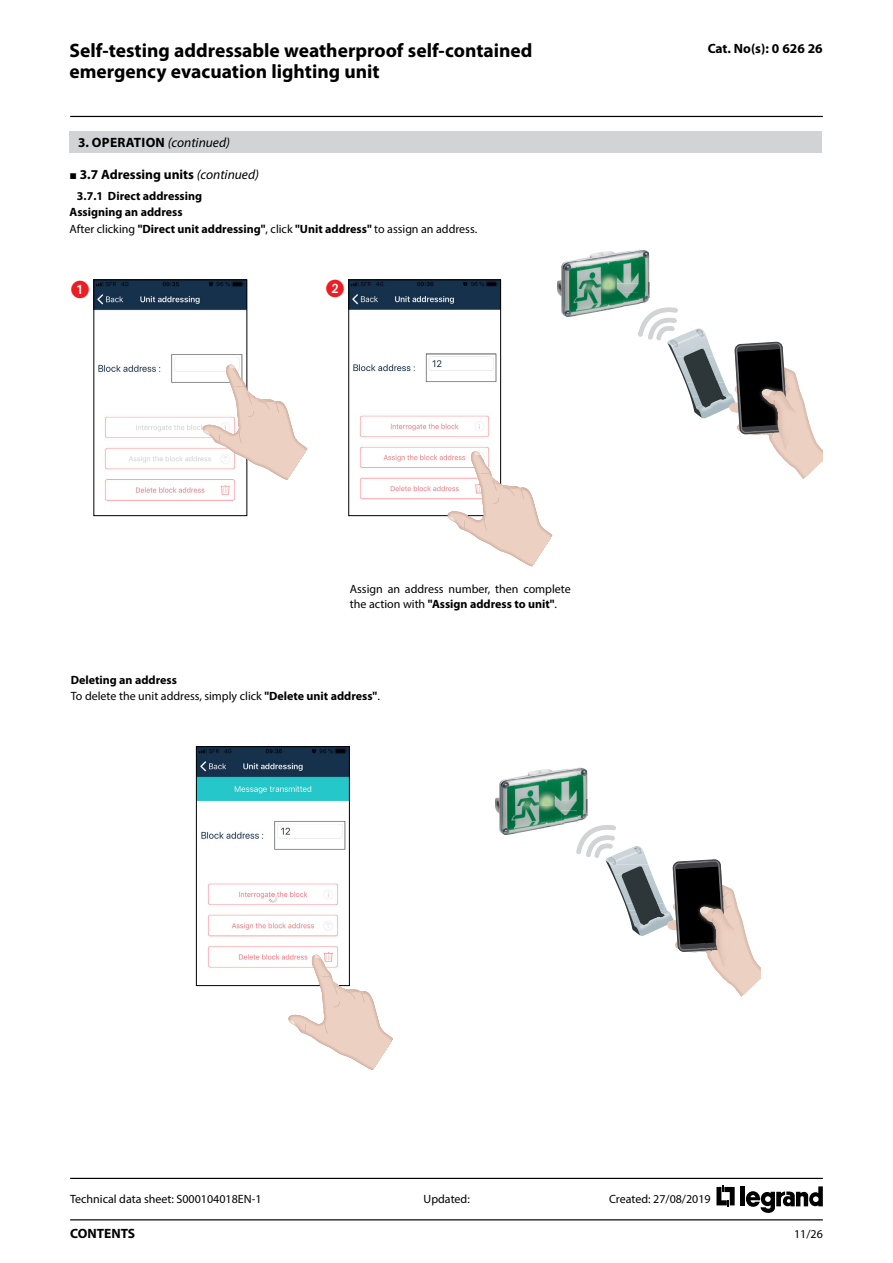
<style>
.page{position:relative;width:893px;height:1263px;background:#fff}
.page>*{position:absolute;margin:0;border:0;box-sizing:border-box;transform-origin:0 0}
.t1{font:700 19.5px/21px "Myriad Pro";color:#000}
.t2{font:18px "European Pi One";color:#ed1d24}
.t3{font:700 13.5px "Myriad Pro";color:#000}
.t4{font:700 13.5px "Myriad Pro";letter-spacing:.02em;color:#000}
.t5{font:700 12px/16.5px "Myriad Pro";color:#000}
.t6{font:12px/14.4px "Myriad Pro";color:#000}
.s1{font-weight:400;font-style:italic}
.s2{font-weight:400}
.s3{font-weight:700}
</style>
<div class="page">
<hr style="left:70px;top:1219px;width:753px;height:1px;background:#000">
<hr style="left:70px;top:1178px;width:753px;height:1px;background:#000">
<hr style="left:70px;top:116px;width:753px;height:1px;background:#000">
<svg style="left:716px;top:1185px;width:19px;height:22px"></svg>
<hr style="left:741px;top:1186px;width:4px;height:20px;background:#000">
<svg style="left:746px;top:1186px;width:77px;height:27px"></svg>
<div style="left:70px;top:131px;width:752px;height:22px;background:#d1d3d4"></div>
<img style="left:96px;top:282px;width:149px;height:219px">
<div style="left:94px;top:280px;width:153px;height:236px;border:1px solid #000"></div>
<img style="left:350px;top:282px;width:149px;height:218px">
<div style="left:348px;top:280px;width:153px;height:236px;border:1px solid #000"></div>
<svg style="left:203px;top:364px;width:104px;height:116px"></svg>
<img style="left:202px;top:364px;width:34px;height:71px">
<svg style="left:455px;top:451px;width:97px;height:115px"></svg>
<img style="left:447px;top:451px;width:33px;height:71px">
<img style="left:198px;top:748px;width:150px;height:220px">
<div style="left:196px;top:746px;width:154px;height:240px;border:1px solid #000"></div>
<svg style="left:294px;top:954px;width:99px;height:116px"></svg>
<img style="left:288px;top:954px;width:33px;height:71px">
<img style="left:495px;top:798px;width:1px;height:12px">
<img style="left:587px;top:771px;width:1px;height:29px">
<img style="left:496px;top:778px;width:18px;height:56px">
<img style="left:515px;top:776px;width:37px;height:58px">
<img style="left:514px;top:779px;width:1px;height:55px">
<img style="left:577px;top:767px;width:10px;height:33px">
<svg style="left:576px;top:800px;width:184px;height:197px"></svg>
<img style="left:525px;top:769px;width:21px;height:7px">
<img style="left:546px;top:768px;width:31px;height:33px">
<img style="left:555px;top:801px;width:22px;height:25px">
<img style="left:561px;top:810px;width:16px;height:24px">
<img style="left:552px;top:779px;width:3px;height:48px">
<img style="left:699px;top:892px;width:36px;height:75px">
<img style="left:557px;top:281px;width:1px;height:12px">
<img style="left:649px;top:254px;width:1px;height:28px">
<img style="left:558px;top:260px;width:18px;height:57px">
<img style="left:577px;top:259px;width:37px;height:57px">
<img style="left:576px;top:262px;width:1px;height:54px">
<img style="left:639px;top:250px;width:10px;height:32px">
<svg style="left:638px;top:282px;width:184px;height:197px"></svg>
<img style="left:580px;top:251px;width:28px;height:8px">
<img style="left:608px;top:250px;width:31px;height:33px">
<img style="left:617px;top:283px;width:22px;height:25px">
<img style="left:623px;top:293px;width:16px;height:24px">
<img style="left:614px;top:262px;width:3px;height:47px">
<img style="left:761px;top:374px;width:36px;height:76px">
<h1 class="t1" style="left:70px;top:40px;width:464px">Self-testing addressable weatherproof self-contained emergency evacuation lighting unit</h1>
<p class="t3" style="left:708px;top:39px;width:117px">Cat. No(s): 0 626 26</p>
<p class="t4" style="left:78px;top:134px;width:153px">3. OPERATION <span class="s1">(continued)</span></p>
<p class="t3" style="left:80px;top:165px;width:181px">3.7 Adressing units <span class="s1">(continued)</span></p>
<p class="t5" style="left:70px;top:187px;width:409px;text-indent:7px">3.7.1 Direct addressing<br>Assigning an address<br><span class="s2">After clicking</span> "Direct unit addressing"<span class="s2">, click</span> "Unit address" <span class="s2">to assign an address.</span></p>
<h2 class="t2" style="left:71px;top:279px;width:19px">1</h2>
<h2 class="t2" style="left:326px;top:279px;width:19px">2</h2>
<p class="t6" style="left:350px;top:582px;width:222px">Assign an address number, then complete the action with <span class="s3">"Assign address to unit"</span>.</p>
<p class="t5" style="left:71px;top:671px;width:311px">Deleting an address<br><span class="s2">To delete the unit address, simply click</span> "Delete unit address"<span class="s2">.</span></p>
<p class="t6" style="left:70px;top:1192px;width:193px">Technical data sheet: S000104018EN-1</p>
<p class="t6" style="left:424px;top:1192px;width:48px">Updated:</p>
<p class="t6" style="left:609px;top:1192px;width:103px">Created: 27/08/2019</p>
<p class="t3" style="left:70px;top:1224px;width:67px">CONTENTS</p>
<p class="t6" style="left:794px;top:1226px;width:30px">11/26</p>
</div>
